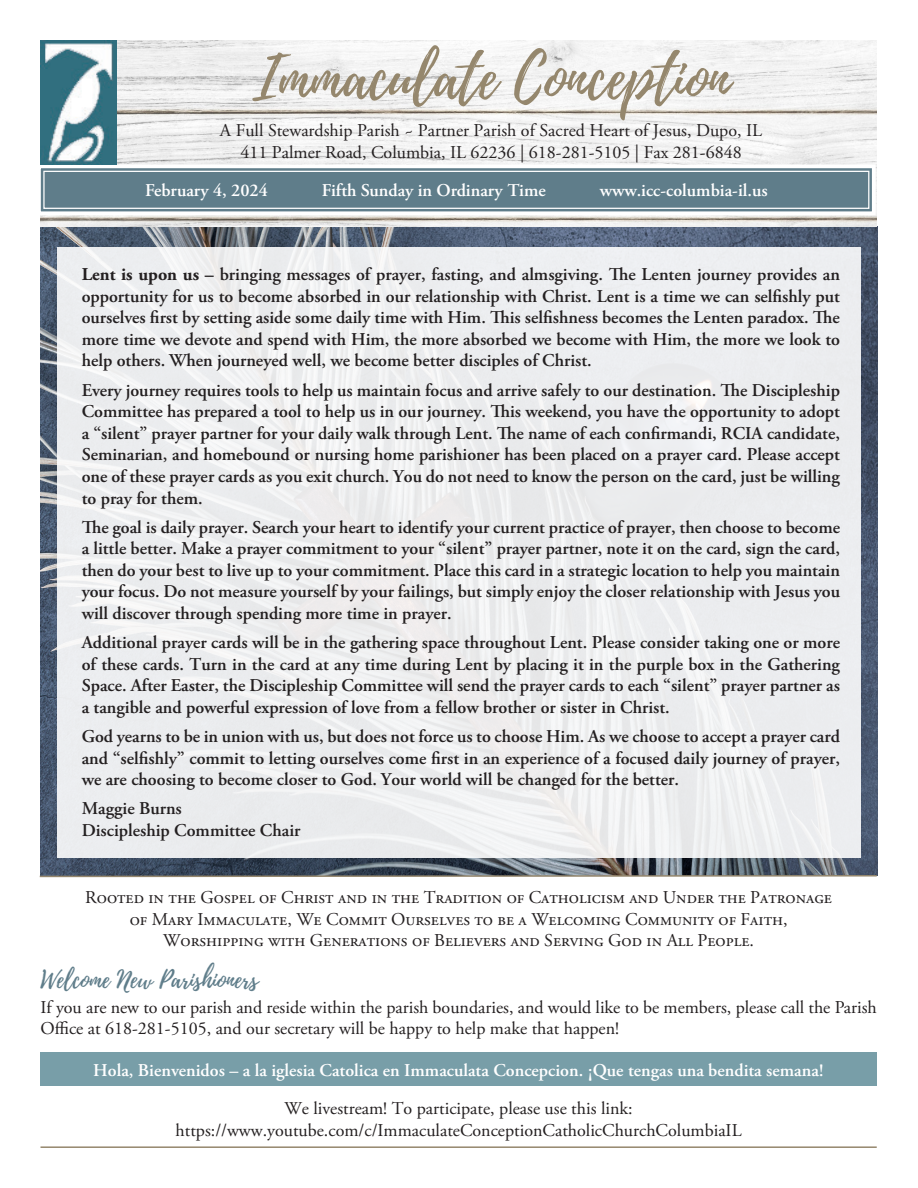
<style>
.page{position:relative;width:918px;height:1188px;background:#fff}
.page>*{position:absolute;margin:0;border:0;box-sizing:border-box;transform-origin:0 0}
.t1{font:60px "Playlist Script";color:#95876d}
.t2{font:24px "Playlist Script";color:#5f7d8a}
.t3{font:600 18px/21.6px "Adobe Garamond Pro";color:#231f20;text-align:justify}
.t4{font:18px/21.6px "Adobe Garamond Pro";color:#231f20;text-align:center}
.t5{font:600 18px "Adobe Garamond Pro";color:#fff}
.s1{font-weight:700}
</style>
<div class="page">
<img style="left:40px;top:40px;width:838px;height:834px">
<div style="left:40px;top:1053px;width:837px;height:33px;background:#789ea8"></div>
<hr style="left:40px;top:1146px;width:837px;height:2px;background:#95876d">
<svg style="left:39px;top:874px;width:839px;height:4px"></svg>
<svg style="left:40px;top:163px;width:838px;height:54px"></svg>
<div style="left:43px;top:171px;width:826px;height:38px;border:1px solid #fff"></div>
<img style="left:40px;top:40px;width:77px;height:124px">
<div style="left:58px;top:247px;width:803px;height:611px;background:#ecedef"></div>
<p class="t1" style="left:252px;top:35px;width:479px">Immaculate Conception</p>
<p class="t4" style="left:220px;top:120px;width:544px">A Full Stewardship Parish ~ Partner Parish of Sacred Heart of Jesus, Dupo, IL</p>
<p class="t4" style="left:240px;top:142px;width:503px">411 Palmer Road, Columbia, IL 62236 | 618-281-5105 | Fax 281-6848</p>
<p class="t5" style="left:145px;top:180px;width:124px">February 4, 2024</p>
<p class="t5" style="left:322px;top:180px;width:225px">Fifth Sunday in Ordinary Time</p>
<p class="t5" style="left:600px;top:180px;width:169px">www.icc-columbia-il.us</p>
<p class="t3" style="left:82px;top:264px;width:760px"><span class="s1">Lent is upon us –</span> bringing messages of prayer, fasting, and almsgiving. The Lenten journey provides an opportunity for us to become absorbed in our relationship with Christ. Lent is a time we can selfishly put ourselves first by setting aside some daily time with Him. This selfishness becomes the Lenten paradox. The more time we devote and spend with Him, the more absorbed we become with Him, the more we look to help others. When journeyed well, we become better disciples of Christ.</p>
<p class="t3" style="left:82px;top:379px;width:760px">Every journey requires tools to help us maintain focus and arrive safely to our destination. The Discipleship Committee has prepared a tool to help us in our journey. This weekend, you have the opportunity to adopt a “silent” prayer partner for your daily walk through Lent. The name of each confirmandi, RCIA candidate, Seminarian, and homebound or nursing home parishioner has been placed on a prayer card. Please accept one of these prayer cards as you exit church. You do not need to know the person on the card, just be willing to pray for them.</p>
<p class="t3" style="left:82px;top:516px;width:760px">The goal is daily prayer. Search your heart to identify your current practice of prayer, then choose to become a little better. Make a prayer commitment to your “silent” prayer partner, note it on the card, sign the card, then do your best to live up to your commitment. Place this card in a strategic location to help you maintain your focus. Do not measure yourself by your failings, but simply enjoy the closer relationship with Jesus you will discover through spending more time in prayer.</p>
<p class="t3" style="left:82px;top:632px;width:760px">Additional prayer cards will be in the gathering space throughout Lent. Please consider taking one or more of these cards. Turn in the card at any time during Lent by placing it in the purple box in the Gathering Space. After Easter, the Discipleship Committee will send the prayer cards to each “silent” prayer partner as a tangible and powerful expression of love from a fellow brother or sister in Christ.</p>
<p class="t3" style="left:82px;top:726px;width:760px">God yearns to be in union with us, but does not force us to choose Him. As we choose to accept a prayer card and “selfishly” commit to letting ourselves come first in an experience of a focused daily journey of prayer, we are choosing to become closer to God. Your world will be changed for the better.</p>
<p class="t3" style="left:82px;top:798px;width:102px">Maggie Burns</p>
<p class="t3" style="left:82px;top:820px;width:220px">Discipleship Committee Chair</p>
<p class="t4" style="left:85px;top:887px;width:748px">Rooted in the Gospel of Christ and in the Tradition of Catholicism and Under the Patronage of Mary Immaculate, We Commit Ourselves to be a Welcoming Community of Faith,<br>Worshipping with Generations of Believers and Serving God in All People.</p>
<p class="t2" style="left:40px;top:962px;width:219px">Welcome New Parishioners</p>
<p class="t4" style="left:40px;top:997px;width:838px;text-align:left">If you are new to our parish and reside within the parish boundaries, and would like to be members, please call the Parish<br>Office at 618-281-5105, and our secretary will be happy to help make that happen!</p>
<p class="t5" style="left:93px;top:1060px;width:732px">Hola, Bienvenidos – a la iglesia Catolica en Immaculata Concepcion. ¡Que tengas una bendita semana!</p>
<p class="t4" style="left:284px;top:1098px;width:350px">We livestream! To participate, please use this link:</p>
<p class="t4" style="left:176px;top:1120px;width:568px">https://www.youtube.com/c/ImmaculateConceptionCatholicChurchColumbiaIL</p>
</div>
